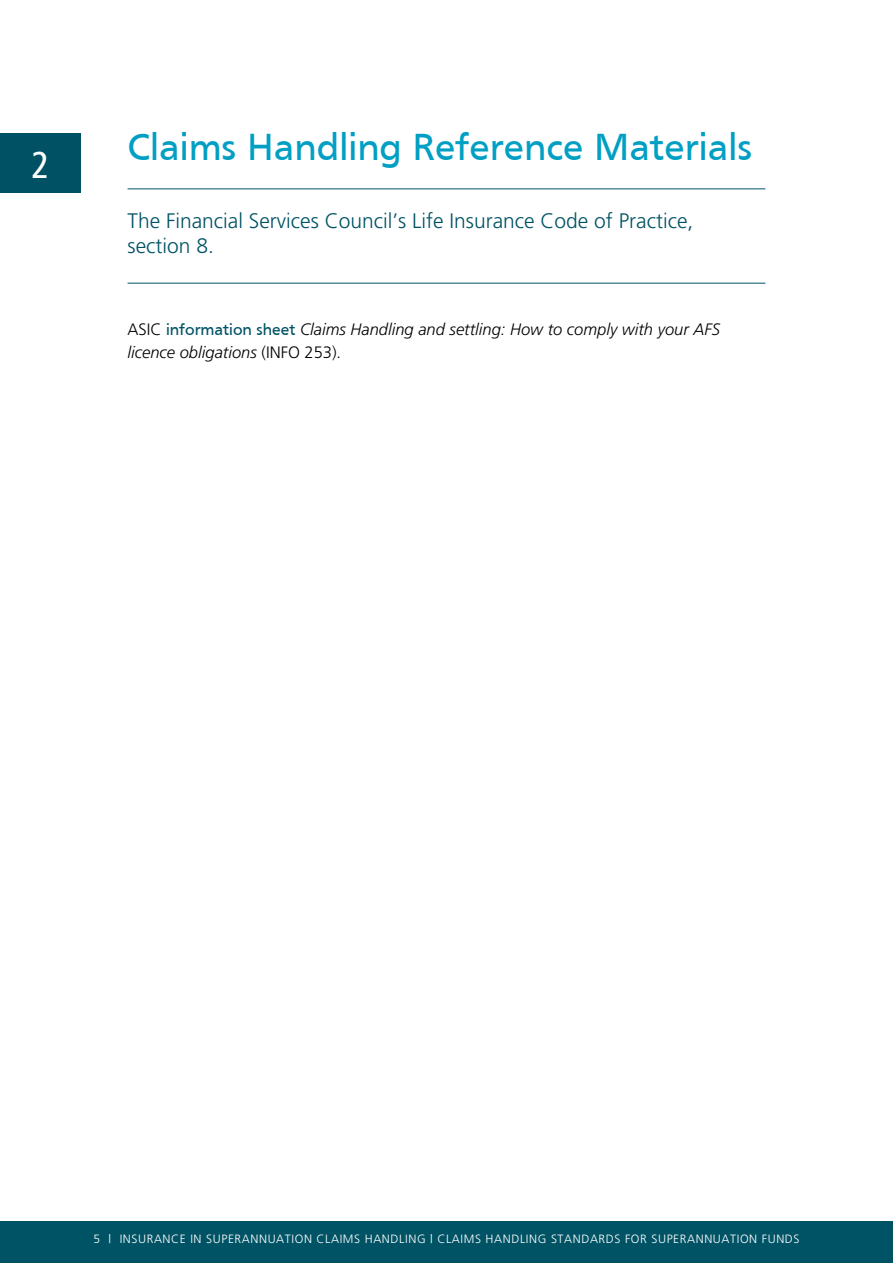
<style>
.page{position:relative;width:893px;height:1263px;background:#fff}
.page>*{position:absolute;margin:0;border:0;box-sizing:border-box;transform-origin:0 0}
.t1{font:39px "Frutiger";color:#009fc3}
.t2{font:condensed 37.5px "Frutiger";color:#fff}
.t3{font:300 21px/25.5px "Frutiger";color:#005365}
.t4{font:italic 300 16.5px/22.5px "Frutiger";color:#000}
.t5{font:300 12px "Frutiger";letter-spacing:.05em;color:#fff}
.s1{font-style:normal}
.s2{font-weight:400;font-style:normal;color:#005365}
</style>
<div class="page">
<div style="left:0;top:1221px;width:893px;height:42px;background:#005365"></div>
<div style="left:0;top:133px;width:81px;height:60px;background:#005164"></div>
<hr style="left:128px;top:188px;width:637px;height:1px;background:#005365">
<hr style="left:128px;top:283px;width:637px;height:1px;background:#005365">
<h2 class="t2" style="left:31px;top:143px;width:19px">2</h2>
<h1 class="t1" style="left:128px;top:125px;width:626px">Claims Handling Reference Materials</h1>
<p class="t3" style="left:128px;top:207px;width:567px">The Financial Services Council’s Life Insurance Code of Practice, section 8.</p>
<p class="t4" style="left:128px;top:318px;width:594px"><span class="s1">ASIC</span> <span class="s2">information sheet</span> Claims Handling and settling: How to comply with your AFS licence obligations <span class="s1">(INFO 253).</span></p>
<p class="t5" style="left:93px;top:1232px;width:708px">5 | INSURANCE IN SUPERANNUATION CLAIMS HANDLING | CLAIMS HANDLING STANDARDS FOR SUPERANNUATION FUNDS</p>
</div>
